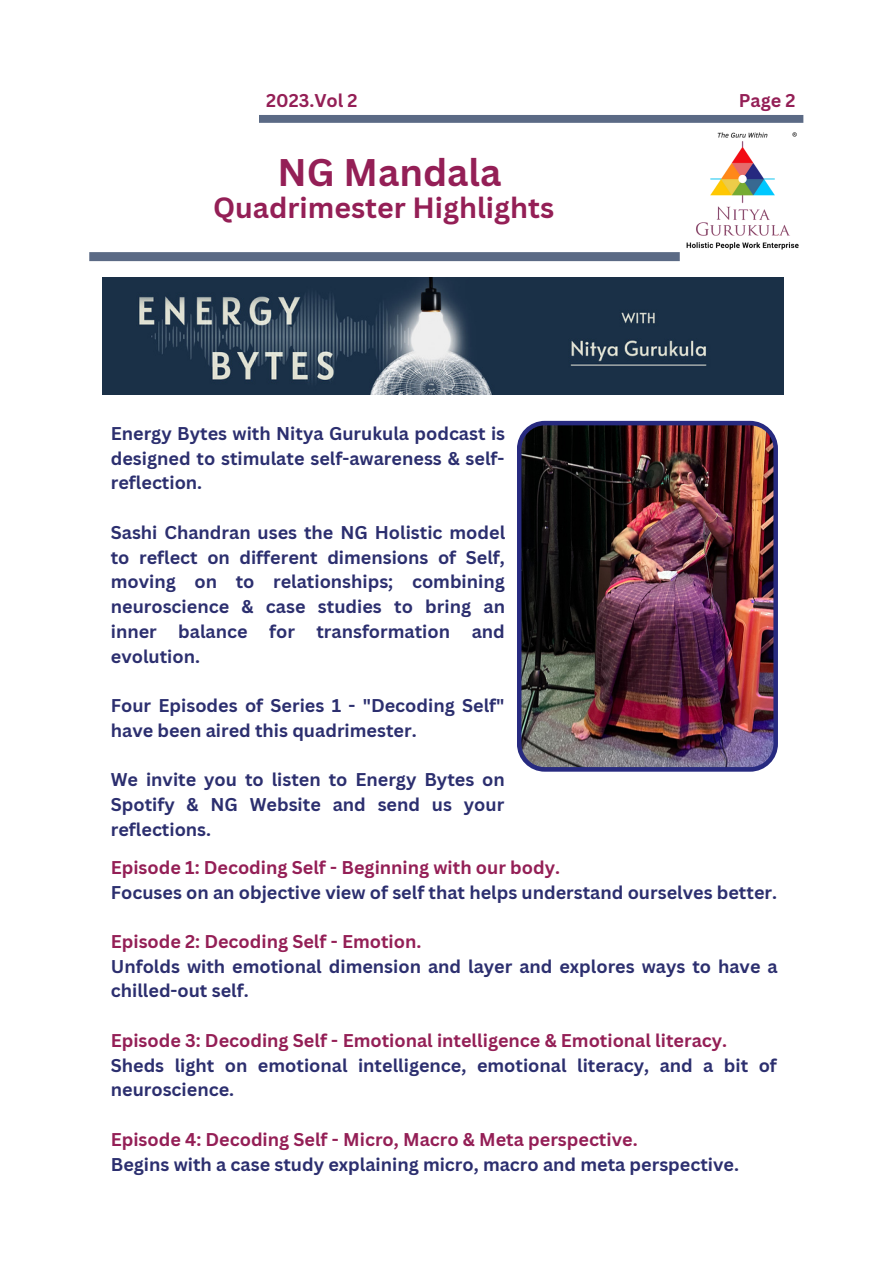
<style>
.page{position:relative;width:893px;height:1264px;background:#fff}
.page>*{position:absolute;margin:0;border:0;box-sizing:border-box;transform-origin:0 0}
.t1{font:700 37.5px "Canva Sans";color:#941f56}
.t2{font:700 28.5px "Canva Sans";color:#941f56}
.t3{font:700 18px/24.8px "Canva Sans";color:#2c2f6f;text-align:justify}
.t4{font:700 18px "Canva Sans";color:#941f56}
</style>
<div class="page">
<div style="left:89px;top:252px;width:590px;height:9px;background:#5b6a85"></div>
<img style="left:686px;top:132px;width:113px;height:118px">
<div style="left:259px;top:115px;width:544px;height:8px;background:#5b6a85"></div>
<img style="left:102px;top:278px;width:681px;height:117px">
<img style="left:517px;top:421px;width:261px;height:350px">
<p class="t4" style="left:266px;top:87px;width:93px">2023.Vol 2</p>
<p class="t4" style="left:738px;top:87px;width:58px">Page 2</p>
<p class="t1" style="left:277px;top:146px;width:225px">NG Mandala</p>
<p class="t2" style="left:213px;top:188px;width:342px">Quadrimester Highlights</p>
<p class="t3" style="left:111px;top:420px;width:396px">Energy Bytes with Nitya Gurukula podcast is designed to stimulate self-awareness &amp; self&shy;reflection.</p>
<p class="t3" style="left:111px;top:519px;width:396px">Sashi Chandran uses the NG Holistic model to reflect on different dimensions of Self, moving on to relationships; combining neuroscience &amp; case studies to bring an inner balance for transformation and evolution.</p>
<p class="t3" style="left:111px;top:692px;width:395px">Four Episodes of Series 1 - "Decoding Self" have been aired this quadrimester.</p>
<p class="t3" style="left:111px;top:767px;width:395px">We invite you to listen to Energy Bytes on Spotify &amp; NG Website and send us your reflections.</p>
<p class="t4" style="left:111px;top:854px;width:450px">Episode 1: Decoding Self - Beginning with our body.</p>
<p class="t3" style="left:111px;top:879px;width:667px">Focuses on an objective view of self that helps understand ourselves better.</p>
<p class="t4" style="left:111px;top:928px;width:312px">Episode 2: Decoding Self - Emotion.</p>
<p class="t3" style="left:111px;top:953px;width:668px">Unfolds with emotional dimension and layer and explores ways to have a chilled-out self.</p>
<p class="t4" style="left:111px;top:1027px;width:618px">Episode 3: Decoding Self - Emotional intelligence &amp; Emotional literacy.</p>
<p class="t3" style="left:111px;top:1052px;width:667px">Sheds light on emotional intelligence, emotional literacy, and a bit of neuroscience.</p>
<p class="t4" style="left:111px;top:1126px;width:528px">Episode 4: Decoding Self - Micro, Macro &amp; Meta perspective.</p>
<p class="t3" style="left:111px;top:1151px;width:629px">Begins with a case study explaining micro, macro and meta perspective.</p>
</div>
